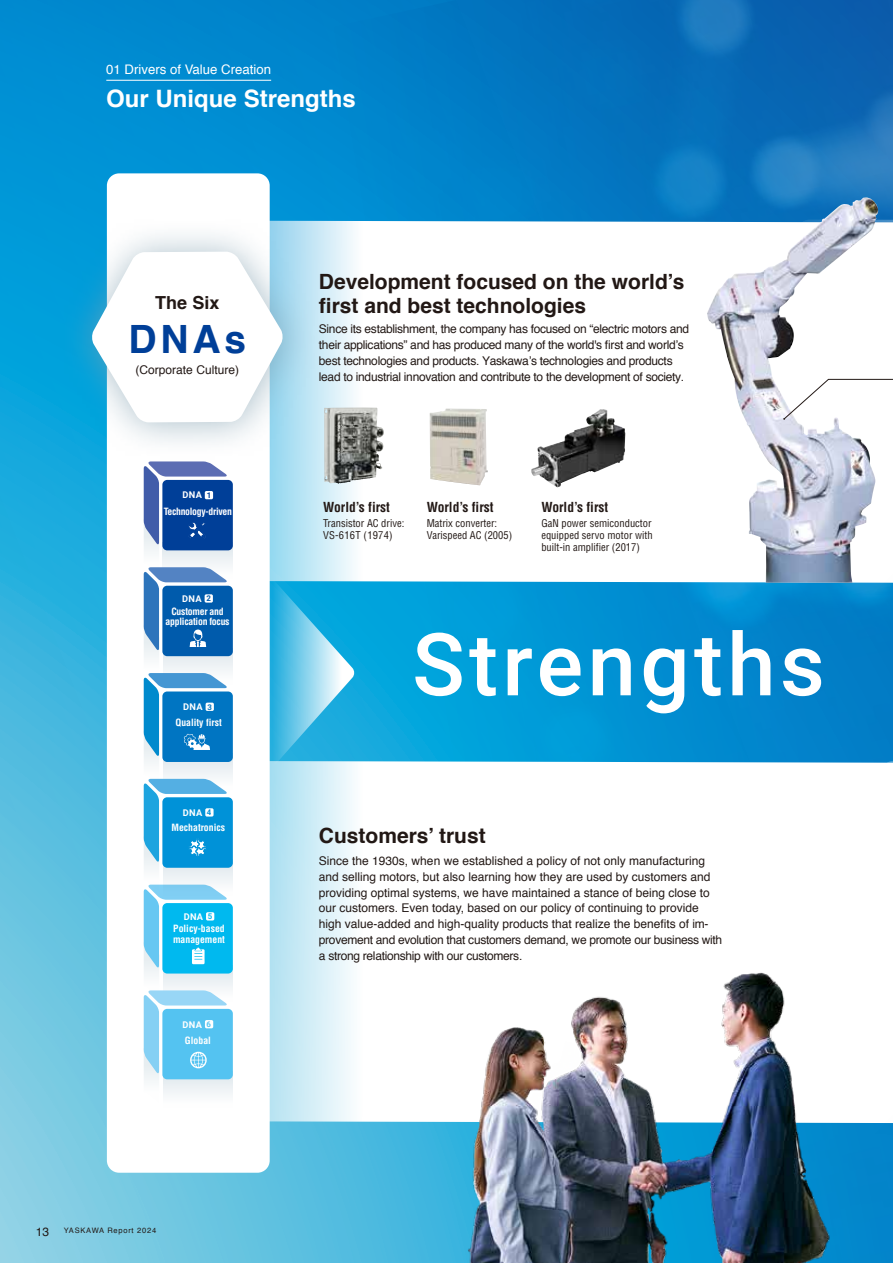
<style>
.page{position:relative;width:893px;height:1263px;background:#fff}
.page>*{position:absolute;margin:0;border:0;box-sizing:border-box;transform-origin:0 0}
.t1{font:500 87px "Roboto";letter-spacing:.05em;color:#fff}
.t2{font:700 39px "Helvetica";color:#003f98}
.t3{font:700 24px "Helvetica";color:#fff}
.t4{font:700 21px/24px "Helvetica";color:#221815}
.t5{font:700 18px "Helvetica";color:#221815}
.t6{font:700 condensed 13.5px "Helvetica LT Pro";color:#221815}
.t7{font:13.2px "Helvetica";color:#fff}
.t8{font:12px/15.8px "Helvetica";color:#221815}
.t9{font:12px/15.8px "Helvetica";letter-spacing:-.025em;color:#221815}
.t10{font:condensed 10.5px/12px "Helvetica LT Pro";color:#221815}
.t11{font:700 condensed 9.75px/10.5px "Helvetica LT Pro";color:#fff}
.t12{font:700 condensed 9.75px/10.5px "Helvetica LT Pro";letter-spacing:-.025em;color:#fff;text-align:center}
.t13{font:700 condensed 9.75px "Helvetica LT Pro";letter-spacing:-.03em;color:#fff}
.t14{font:700 9.3px "Roboto";letter-spacing:.035em;color:#fff}
.t15{font:7.5px "Helvetica";letter-spacing:.1em;color:#221815}
.s1{font-size:7.8px;color:#003f98}
.s2{font-size:7.8px;color:#005bac}
.s3{font-size:7.8px;color:#0075c2}
.s4{font-size:7.8px;color:#0092d8}
.s5{font-size:7.8px;color:#00b9ef}
.s6{font-size:7.8px;color:#54c3f1}
.s7{font-size:12px}
</style>
<div class="page">
<img style="left:0;top:0;width:893px;height:1263px">
<svg style="left:270px;top:221px;width:437px;height:362px"></svg>
<svg style="left:270px;top:761px;width:522px;height:362px"></svg>
<div style="left:107px;top:173px;width:163px;height:1000px;background:#fff;border-radius:12px"></div>
<div style="left:60px;top:218px;width:258px;height:241px;background:#84a2b2;opacity:.7"></div>
<svg style="left:91px;top:252px;width:192px;height:170px"></svg>
<svg style="left:269px;top:573px;width:86px;height:198px;background:#54c0e6"></svg>
<svg style="left:792px;top:761px;width:101px;height:375px"></svg>
<img style="left:440px;top:933px;width:446px;height:330px">
<img style="left:707px;top:197px;width:172px;height:386px">
<img style="left:531px;top:409px;width:70px;height:78px">
<img style="left:324px;top:408px;width:60px;height:76px">
<svg style="left:438px;top:409px;width:8px;height:3px"></svg>
<hr style="left:106px;top:80px;width:165px;height:1px;background:#fff">
<svg style="left:783px;top:219px;width:110px;height:376px"></svg>
<svg style="left:228px;top:547px;width:5px;height:19px"></svg>
<div style="left:162px;top:480px;width:71px;height:70px;background:#003f98;border-radius:5px"></div>
<div style="left:163px;top:648px;width:70px;height:36px;background:#f2f5f7"></div>
<div style="left:162px;top:586px;width:71px;height:70px;background:#005bac;border-radius:5px"></div>
<div style="left:163px;top:754px;width:70px;height:36px;background:#f2f6f8"></div>
<div style="left:162px;top:691px;width:71px;height:71px;background:#0075c2;border-radius:5px"></div>
<svg style="left:228px;top:970px;width:5px;height:19px"></svg>
<div style="left:162px;top:903px;width:71px;height:70px;background:#00b9ef;border-radius:5px"></div>
<svg style="left:228px;top:1076px;width:5px;height:19px"></svg>
<div style="left:162px;top:1009px;width:71px;height:70px;background:#54c3f1;border-radius:5px"></div>
<div style="left:163px;top:860px;width:70px;height:36px;background:#f2f6f8"></div>
<div style="left:162px;top:797px;width:71px;height:71px;background:#0092d8;border-radius:5px"></div>
<svg style="left:144px;top:461px;width:84px;height:634px"></svg>
<p class="t7" style="left:106px;top:59px;width:166px">01 Drivers of Value Creation</p>
<h3 class="t3" style="left:106px;top:79px;width:251px">Our Unique Strengths</h3>
<h3 class="t5" style="left:155px;top:288px;width:66px">The Six</h3>
<h2 class="t2" style="left:128px;top:308px;width:119px">DNAs</h2>
<p class="t8" style="left:136px;top:362px;width:105px">(Corporate Culture)</p>
<p class="t14" style="left:182px;top:489px;width:30px">DNA <span class="s1">1</span></p>
<p class="t13" style="left:164px;top:505px;width:70px">Technology-driven</p>
<p class="t14" style="left:182px;top:592px;width:30px">DNA <span class="s2">2</span></p>
<p class="t12" style="left:166px;top:605px;width:66px">Customer and application focus</p>
<p class="t14" style="left:183px;top:700px;width:30px">DNA <span class="s3">3</span></p>
<p class="t11" style="left:175px;top:716px;width:48px">Quality first</p>
<p class="t14" style="left:183px;top:806px;width:30px">DNA <span class="s4">4</span></p>
<p class="t11" style="left:171px;top:822px;width:55px">Mechatronics</p>
<p class="t14" style="left:184px;top:910px;width:30px">DNA <span class="s5">5</span></p>
<p class="t11" style="left:173px;top:923px;width:54px">Policy-based management</p>
<p class="t14" style="left:183px;top:1018px;width:30px">DNA <span class="s6">6</span></p>
<p class="t11" style="left:185px;top:1035px;width:28px">Global</p>
<p class="t15" style="left:36px;top:1225px;width:122px"><span class="s7">13</span> YASKAWA Report 2024</p>
<h3 class="t4" style="left:319px;top:270px;width:367px">Development focused on the world’s first and best technologies</h3>
<p class="t9" style="left:319px;top:322px;width:372px">Since its establishment, the company has focused on “electric motors and their applications” and has produced many of the world's first and world’s best technologies and products. Yaskawa’s technologies and products lead to industrial innovation and contribute to the development of society.</p>
<p class="t6" style="left:323px;top:498px;width:68px">World’s first</p>
<p class="t10" style="left:323px;top:517px;width:83px">Transistor AC drive:<br>VS-616T (1974)</p>
<p class="t6" style="left:427px;top:498px;width:68px">World’s first</p>
<p class="t10" style="left:427px;top:517px;width:87px">Matrix converter:<br>Varispeed AC (2005)</p>
<p class="t6" style="left:541px;top:498px;width:68px">World’s first</p>
<p class="t10" style="left:541px;top:517px;width:113px;text-align:justify">GaN power semiconductor equipped servo motor with built-in amplifier (2017)</p>
<h1 class="t1" style="left:412px;top:603px;width:414px">Strengths</h1>
<h3 class="t4" style="left:319px;top:824px;width:168px">Customers’ trust</h3>
<p class="t8" style="left:319px;top:853px;width:405px">Since the 1930s, when we established a policy of not only manufacturing and selling motors, but also learning how they are used by customers and providing optimal systems, we have maintained a stance of being close to our customers. Even today, based on our policy of continuing to provide high value-added and high-quality products that realize the benefits of im&shy;provement and evolution that customers demand, we promote our business with a strong relationship with our customers.</p>
</div>
